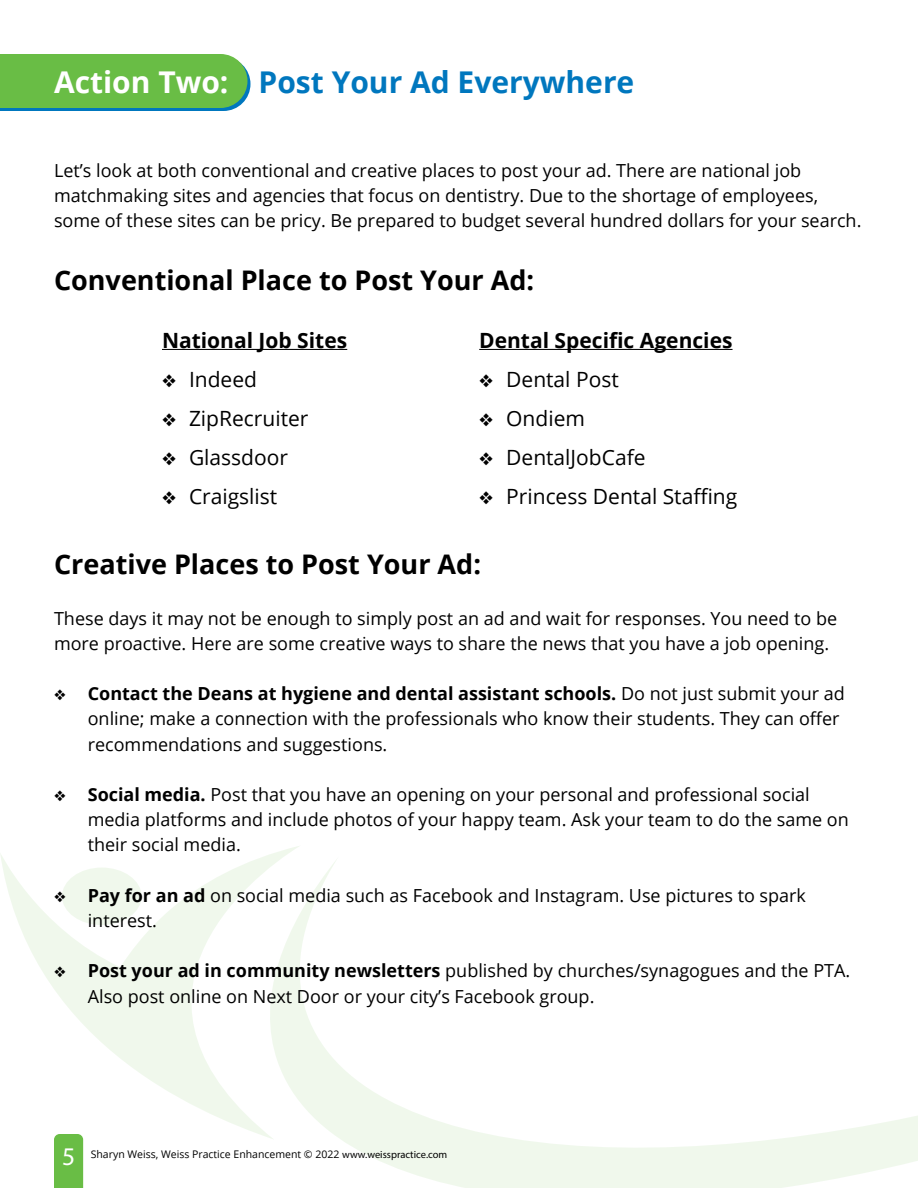
<style>
.page{position:relative;width:918px;height:1188px;background:#fff}
.page>*{position:absolute;margin:0;border:0;box-sizing:border-box;transform-origin:0 0}
.t1{font:700 30px "Open Sans";color:#0077be}
.t2{font:700 27px "Open Sans";color:#000}
.t3{font:25.5px "Myriad Pro";color:#fff}
.t4{font:21px "Open Sans";color:#000}
.t5{font:700 21px "Open Sans";color:#000}
.t6{font:18px/25.2px "Open Sans";color:#000}
.t7{font:10.5px "Open Sans";color:#000}
.s1{color:#fff}
.s2{font-weight:700}
.s3{font-family:"Myriad Pro"}
</style>
<div class="page">
<svg style="left:0;top:846px;width:299px;height:294px"></svg>
<div style="left:62px;top:868px;width:80px;height:57px;background:#f0f8ec;border-radius:50%"></div>
<svg style="left:256px;top:856px;width:662px;height:332px"></svg>
<div style="left:54px;top:1134px;width:29px;height:54px;background:#69bd45"></div>
<svg style="left:0;top:54px;width:250px;height:57px;background:#66ba50"></svg>
<hr style="left:162px;top:349px;width:185px;height:1px;background:#000">
<hr style="left:479px;top:349px;width:254px;height:1px;background:#000">
<h1 class="t1" style="left:54px;top:61px;width:582px"><span class="s1">Action Two:</span> Post Your Ad Everywhere</h1>
<p class="t6" style="left:54px;top:157px;width:809px">Let’s look at both conventional and creative places to post your ad. There are national job matchmaking sites and agencies that focus on dentistry. Due to the shortage of employees, some of these sites can be pricy. Be prepared to budget several hundred dollars for your search.</p>
<h2 class="t2" style="left:54px;top:261px;width:482px">Conventional Place to Post Your Ad:</h2>
<p class="t5" style="left:162px;top:325px;width:187px">National Job Sites</p>
<p class="t5" style="left:479px;top:325px;width:255px">Dental Specific Agencies</p>
<p class="t4" style="left:162px;top:365px;width:97px">❖ Indeed</p>
<p class="t4" style="left:479px;top:365px;width:141px">❖ Dental Post</p>
<p class="t4" style="left:162px;top:404px;width:148px">❖ ZipRecruiter</p>
<p class="t4" style="left:479px;top:404px;width:107px">❖ Ondiem</p>
<p class="t4" style="left:162px;top:443px;width:128px">❖ Glassdoor</p>
<p class="t4" style="left:479px;top:443px;width:168px">❖ DentalJobCafe</p>
<p class="t4" style="left:162px;top:482px;width:117px">❖ Craigslist</p>
<p class="t4" style="left:479px;top:482px;width:260px">❖ Princess Dental Staffing</p>
<h2 class="t2" style="left:54px;top:545px;width:429px">Creative Places to Post Your Ad:</h2>
<p class="t6" style="left:54px;top:605px;width:785px">These days it may not be enough to simply post an ad and wait for responses. You need to be more proactive. Here are some creative ways to share the news that you have a job opening.</p>
<p class="t6" style="left:88px;top:681px;width:759px;text-indent:-34px">❖ <span class="s2">Contact the Deans at hygiene and dental assistant schools.</span> Do not just submit your ad online; make a connection with the professionals who know their students. They can offer recommendations and suggestions.</p>
<p class="t6" style="left:88px;top:781px;width:763px;text-indent:-34px">❖ <span class="s2">Social media.</span> Post that you have an opening on your personal and professional social media platforms and include photos of your happy team. Ask your team to do the same on their social media.</p>
<p class="t6" style="left:88px;top:882px;width:720px;text-indent:-34px">❖ <span class="s2">Pay for an ad</span> on social media such as Facebook and Instagram. Use pictures to spark interest.</p>
<p class="t6" style="left:88px;top:958px;width:764px;text-indent:-34px">❖ <span class="s2">Post your ad in community newsletters</span> published by churches/synagogues and the PTA.<br>Also post online on Next Door or your city’s Facebook group.</p>
<h3 class="t3" style="left:62px;top:1140px;width:15px">5</h3>
<p class="t7" style="left:91px;top:1147px;width:358px">Sharyn Weiss, Weiss Practice Enhancement © 2022 <span class="s3">www.weisspractice.com</span></p>
</div>
